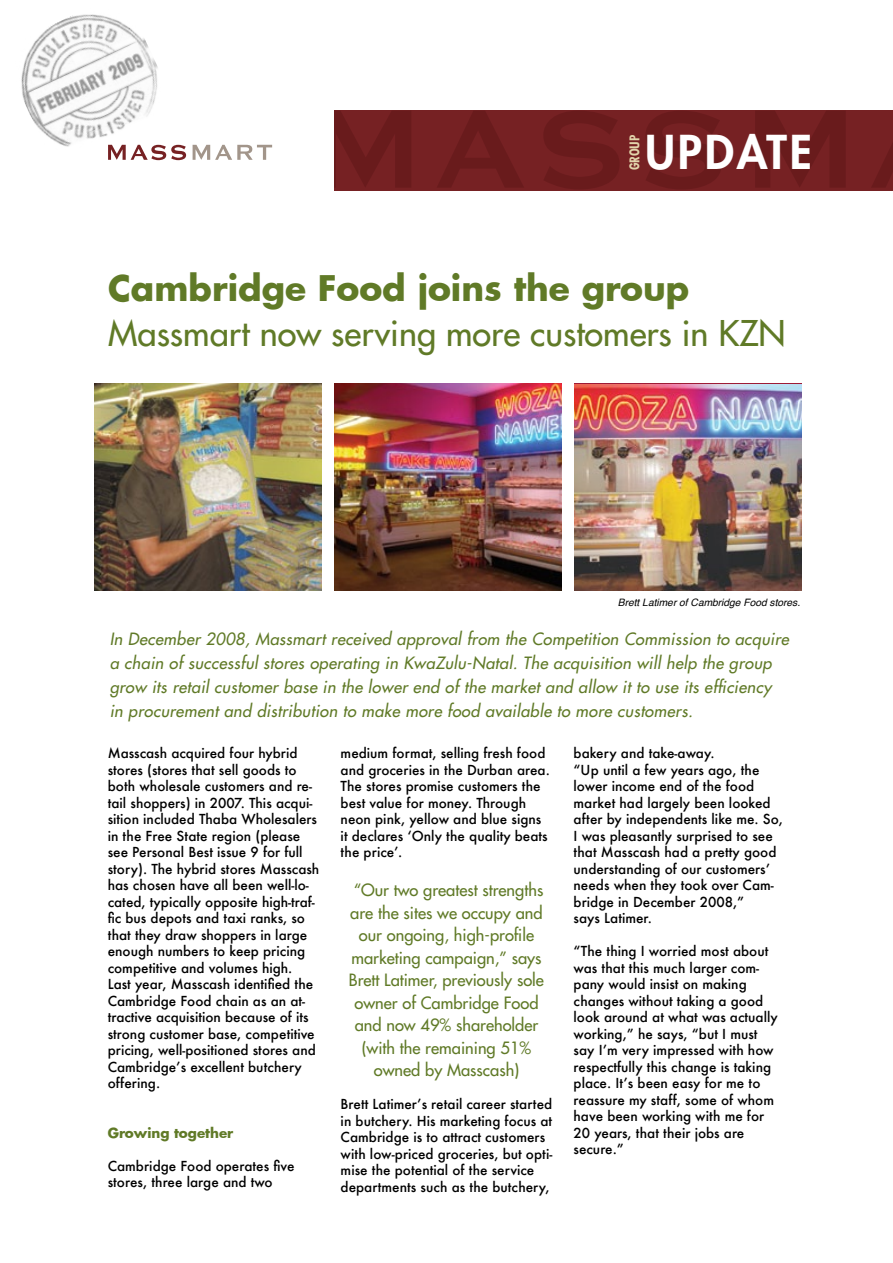
<style>
.page{position:relative;width:893px;height:1263px;background:#fff}
.page>*{position:absolute;margin:0;border:0;box-sizing:border-box;transform-origin:0 0}
.t1{font:800 45.45px "Futura";letter-spacing:.06em;color:#fff}
.t2{font:34.5px "Futura";color:#607a27}
.t3{font:700 34.5px "Futura";color:#607a27}
.t4{font:italic 16.5px/24px "Futura";letter-spacing:.02em;color:#607a27}
.t5{font:16.5px/22.5px "Futura";color:#607a27;text-align:center}
.t6{font:700 condensed 13.8px "Futura BT";color:#e2d4ab}
.t7{font:500 13.5px/16.5px "Futura";color:#000}
.t8{font:700 13.5px "Futura";color:#607a27}
.t9{font:italic 10.2px "Helvetica";color:#000}
</style>
<div class="page">
<div style="left:335px;top:110px;width:558px;height:81px;background:#762123"></div>
<svg style="left:646px;top:111px;width:75px;height:78px"></svg>
<svg style="left:544px;top:111px;width:75px;height:78px"></svg>
<svg style="left:755px;top:111px;width:90px;height:76px"></svg>
<svg style="left:872px;top:143px;width:21px;height:44px"></svg>
<svg style="left:335px;top:111px;width:76px;height:76px"></svg>
<svg style="left:437px;top:111px;width:86px;height:76px"></svg>
<img style="left:94px;top:383px;width:228px;height:207px">
<img style="left:334px;top:383px;width:228px;height:207px">
<img style="left:574px;top:385px;width:228px;height:205px">
<svg style="left:193px;top:145px;width:79px;height:15px"></svg>
<img style="left:21px;top:14px;width:166px;height:147px">
<p class="t6" style="left:626px;top:170px;width:37px;rotate:-90deg">GROUP</p>
<h1 class="t1" style="left:645px;top:123px;width:168px">UPDATE</h1>
<h2 class="t3" style="left:108px;top:264px;width:583px">Cambridge Food joins the group</h2>
<h2 class="t2" style="left:108px;top:312px;width:679px">Massmart now serving more customers in KZN</h2>
<p class="t9" style="left:618px;top:595px;width:184px">Brett Latimer of Cambridge Food stores.</p>
<p class="t4" style="left:110px;top:627px;width:681px">In December 2008, Massmart received approval from the Competition Commission to acquire a chain of successful stores operating in KwaZulu-Natal. The acquisition will help the group grow its retail customer base in the lower end of the market and allow it to use its efficiency<br>in procurement and distribution to make more food available to more customers.</p>
<p class="t7" style="left:108px;top:745px;width:213px">Masscash acquired four hybrid stores (stores that sell goods to both wholesale customers and re&shy;tail shoppers) in 2007. This acqui&shy;sition included Thaba Wholesalers in the Free State region (please see Personal Best issue 9 for full story). The hybrid stores Masscash has chosen have all been well-lo&shy;cated, typically opposite high-traf&shy;fic bus depots and taxi ranks, so that they draw shoppers in large enough numbers to keep pricing competitive and volumes high.<br>Last year, Masscash identified the<br>Cambridge Food chain as an at&shy;tractive acquisition because of its strong customer base, competitive pricing, well-positioned stores and<br>Cambridge’s excellent butchery offering.</p>
<p class="t8" style="left:108px;top:1123px;width:127px">Growing together</p>
<p class="t7" style="left:108px;top:1157px;width:188px">Cambridge Food operates five stores, three large and two</p>
<p class="t7" style="left:341px;top:745px;width:211px">medium format, selling fresh food and groceries in the Durban area.<br>The stores promise customers the best value for money. Through neon pink, yellow and blue signs it declares ‘Only the quality beats the price’.</p>
<p class="t5" style="left:349px;top:879px;width:197px">“Our two greatest strengths are the sites we occupy and our ongoing, high-profile marketing campaign,” says<br>Brett Latimer, previously sole owner of Cambridge Food and now 49% shareholder (with the remaining 51% owned by Masscash)</p>
<p class="t7" style="left:341px;top:1096px;width:213px">Brett Latimer’s retail career started in butchery. His marketing focus at Cambridge is to attract customers with low-priced groceries, but opti&shy;mise the potential of the service departments such as the butchery,</p>
<p class="t7" style="left:574px;top:745px;width:211px">bakery and take-away.<br>“Up until a few years ago, the lower income end of the food market had largely been looked after by independents like me. So,<br>I was pleasantly surprised to see that Masscash had a pretty good understanding of our customers’ needs when they took over Cam&shy;bridge in December 2008,”<br>says Latimer.</p>
<p class="t7" style="left:574px;top:943px;width:206px">“The thing I worried most about was that this much larger com&shy;pany would insist on making changes without taking a good look around at what was actually working,” he says, “but I must say I’m very impressed with how respectfully this change is taking place. It’s been easy for me to reassure my staff, some of whom have been working with me for<br>20 years, that their jobs are secure.”</p>
</div>
